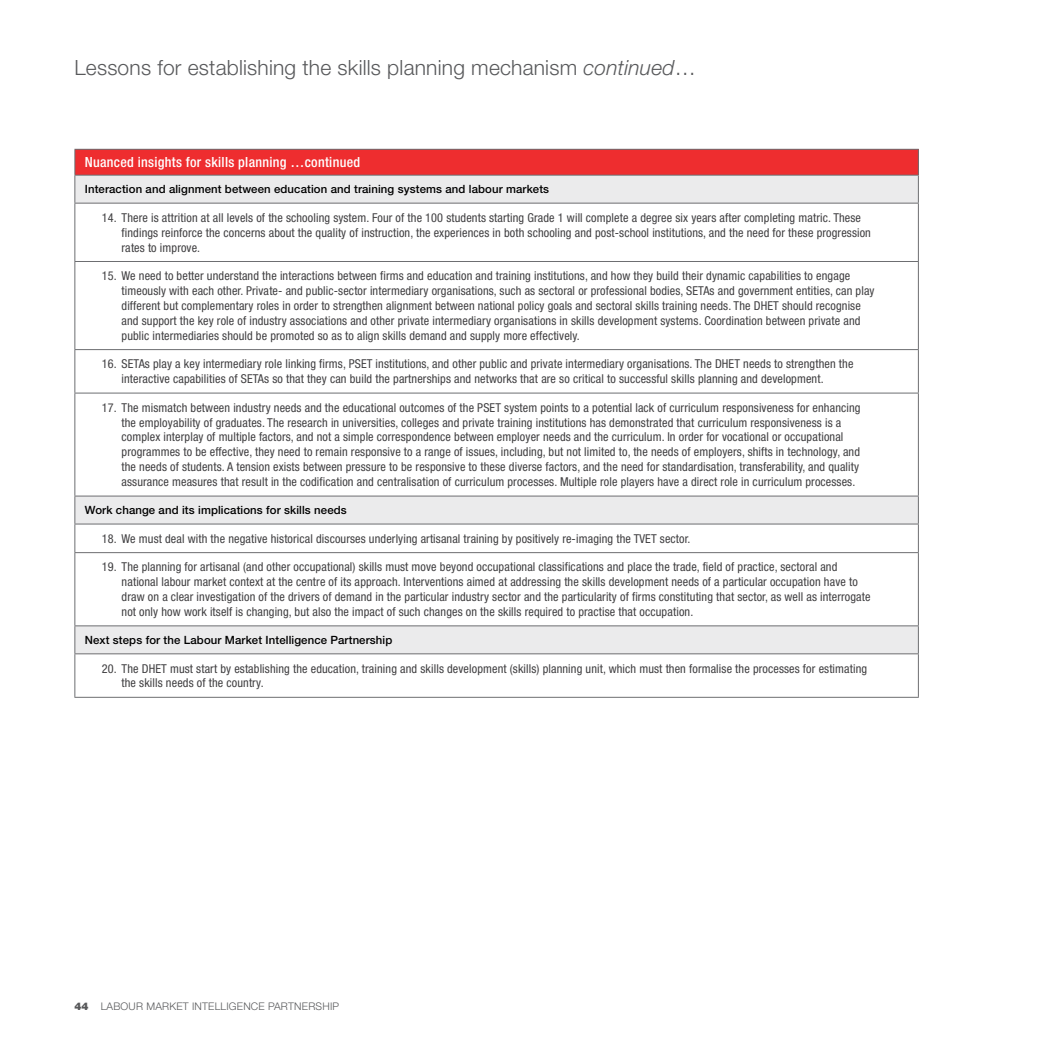
<style>
.page{position:relative;width:1042px;height:1042px;background:#fff}
.page>*{position:absolute;margin:0;border:0;box-sizing:border-box;transform-origin:0 0}
.t1{font:300 21px "Helvetica Neue LT Std";letter-spacing:.01em;color:#58595b}
.t2{font:500 condensed 14px "Helvetica Neue LT Std";letter-spacing:.02em;color:#fff}
.t3{font:condensed 12.25px/14.9px "Helvetica Neue LT Std";letter-spacing:.01em;color:#414042}
.t4{font:500 11.38px "Helvetica Neue LT Std";letter-spacing:.01em;color:#000}
.t5{font:300 10.5px "Helvetica Neue LT Std";letter-spacing:.02em;color:#58595b}
.s1{font-style:italic}
.s2{font-weight:900}
</style>
<div class="page">
<div style="left:75px;top:149px;width:843px;height:26px;background:#ee2d2f"></div>
<svg style="left:75px;top:176px;width:843px;height:477px"></svg>
<hr style="left:74px;top:349px;width:845px;height:1px;background:#6d6e71">
<hr style="left:74px;top:393px;width:845px;height:1px;background:#6d6e71">
<hr style="left:74px;top:552px;width:845px;height:1px;background:#6d6e71">
<hr style="left:74px;top:149px;width:845px;height:1px;background:#6d6e71">
<hr style="left:74px;top:175px;width:845px;height:1px;background:#6d6e71">
<hr style="left:74px;top:261px;width:845px;height:1px;background:#6d6e71">
<svg style="left:74px;top:150px;width:1px;height:53px"></svg>
<svg style="left:918px;top:150px;width:1px;height:53px"></svg>
<hr style="left:74px;top:262px;width:1px;height:87px;background:#6d6e71">
<hr style="left:918px;top:262px;width:1px;height:87px;background:#6d6e71">
<hr style="left:74px;top:350px;width:1px;height:43px;background:#6d6e71">
<hr style="left:918px;top:350px;width:1px;height:43px;background:#6d6e71">
<hr style="left:74px;top:393px;width:1px;height:103px;background:#6d6e71">
<hr style="left:918px;top:393px;width:1px;height:103px;background:#6d6e71">
<hr style="left:74px;top:496px;width:845px;height:1px;background:#6d6e71">
<hr style="left:74px;top:523px;width:845px;height:1px;background:#6d6e71">
<svg style="left:74px;top:496px;width:1px;height:56px"></svg>
<svg style="left:918px;top:496px;width:1px;height:56px"></svg>
<hr style="left:74px;top:553px;width:1px;height:72px;background:#6d6e71">
<hr style="left:918px;top:553px;width:1px;height:72px;background:#6d6e71">
<hr style="left:74px;top:625px;width:845px;height:1px;background:#6d6e71">
<svg style="left:74px;top:626px;width:1px;height:27px"></svg>
<svg style="left:918px;top:626px;width:1px;height:27px"></svg>
<hr style="left:74px;top:653px;width:845px;height:1px;background:#6d6e71">
<hr style="left:74px;top:654px;width:1px;height:43px;background:#6d6e71">
<hr style="left:918px;top:654px;width:1px;height:43px;background:#6d6e71">
<hr style="left:74px;top:697px;width:845px;height:1px;background:#6d6e71">
<hr style="left:74px;top:203px;width:845px;height:1px;background:#6d6e71">
<hr style="left:74px;top:204px;width:1px;height:57px;background:#6d6e71">
<hr style="left:918px;top:204px;width:1px;height:57px;background:#6d6e71">
<h1 class="t1" style="left:74px;top:54px;width:623px">Lessons for establishing the skills planning mechanism <span class="s1">continued</span>…</h1>
<p class="t2" style="left:85px;top:154px;width:277px">Nuanced insights for skills planning …continued</p>
<p class="t4" style="left:85px;top:182px;width:466px">Interaction and alignment between education and training systems and labour markets</p>
<p class="t3" style="left:122px;top:210px;width:751px;text-indent:-20px">14. There is attrition at all levels of the schooling system. Four of the 100 students starting Grade 1 will complete a degree six years after completing matric. These findings reinforce the concerns about the quality of instruction, the experiences in both schooling and post-school institutions, and the need for these progression rates to improve.</p>
<p class="t3" style="left:122px;top:268px;width:754px;text-indent:-20px">15. We need to better understand the interactions between firms and education and training institutions, and how they build their dynamic capabilities to engage timeously with each other. Private- and public-sector intermediary organisations, such as sectoral or professional bodies, SETAs and government entities, can play different but complementary roles in order to strengthen alignment between national policy goals and sectoral skills training needs. The DHET should recognise and support the key role of industry associations and other private intermediary organisations in skills development systems. Coordination between private and public intermediaries should be promoted so as to align skills demand and supply more effectively.</p>
<p class="t3" style="left:122px;top:356px;width:733px;text-indent:-20px">16. SETAs play a key intermediary role linking firms, PSET institutions, and other public and private intermediary organisations. The DHET needs to strengthen the interactive capabilities of SETAs so that they can build the partnerships and networks that are so critical to successful skills planning and development.</p>
<p class="t3" style="left:122px;top:400px;width:740px;text-indent:-20px">17. The mismatch between industry needs and the educational outcomes of the PSET system points to a potential lack of curriculum responsiveness for enhancing the employability of graduates. The research in universities, colleges and private training institutions has demonstrated that curriculum responsiveness is a complex interplay of multiple factors, and not a simple correspondence between employer needs and the curriculum. In order for vocational or occupational programmes to be effective, they need to remain responsive to a range of issues, including, but not limited to, the needs of employers, shifts in technology, and the needs of students. A tension exists between pressure to be responsive to these diverse factors, and the need for standardisation, transferability, and quality assurance measures that result in the codification and centralisation of curriculum processes. Multiple role players have a direct role in curriculum processes.</p>
<p class="t4" style="left:85px;top:503px;width:263px">Work change and its implications for skills needs</p>
<p class="t3" style="left:102px;top:531px;width:590px">18. We must deal with the negative historical discourses underlying artisanal training by positively re-imaging the TVET sector.</p>
<p class="t3" style="left:122px;top:559px;width:750px;text-indent:-20px">19. The planning for artisanal (and other occupational) skills must move beyond occupational classifications and place the trade, field of practice, sectoral and national labour market context at the centre of its approach. Interventions aimed at addressing the skills development needs of a particular occupation have to draw on a clear investigation of the drivers of demand in the particular industry sector and the particularity of firms constituting that sector, as well as interrogate not only how work itself is changing, but also the impact of such changes on the skills required to practise that occupation.</p>
<p class="t4" style="left:85px;top:633px;width:309px">Next steps for the Labour Market Intelligence Partnership</p>
<p class="t3" style="left:122px;top:660px;width:747px;text-indent:-20px">20. The DHET must start by establishing the education, training and skills development (skills) planning unit, which must then formalise the processes for estimating the skills needs of the country.</p>
<p class="t5" style="left:74px;top:999px;width:266px"><span class="s2">44</span> LABOUR MARKET INTELLIGENCE PARTNERSHIP</p>
</div>
